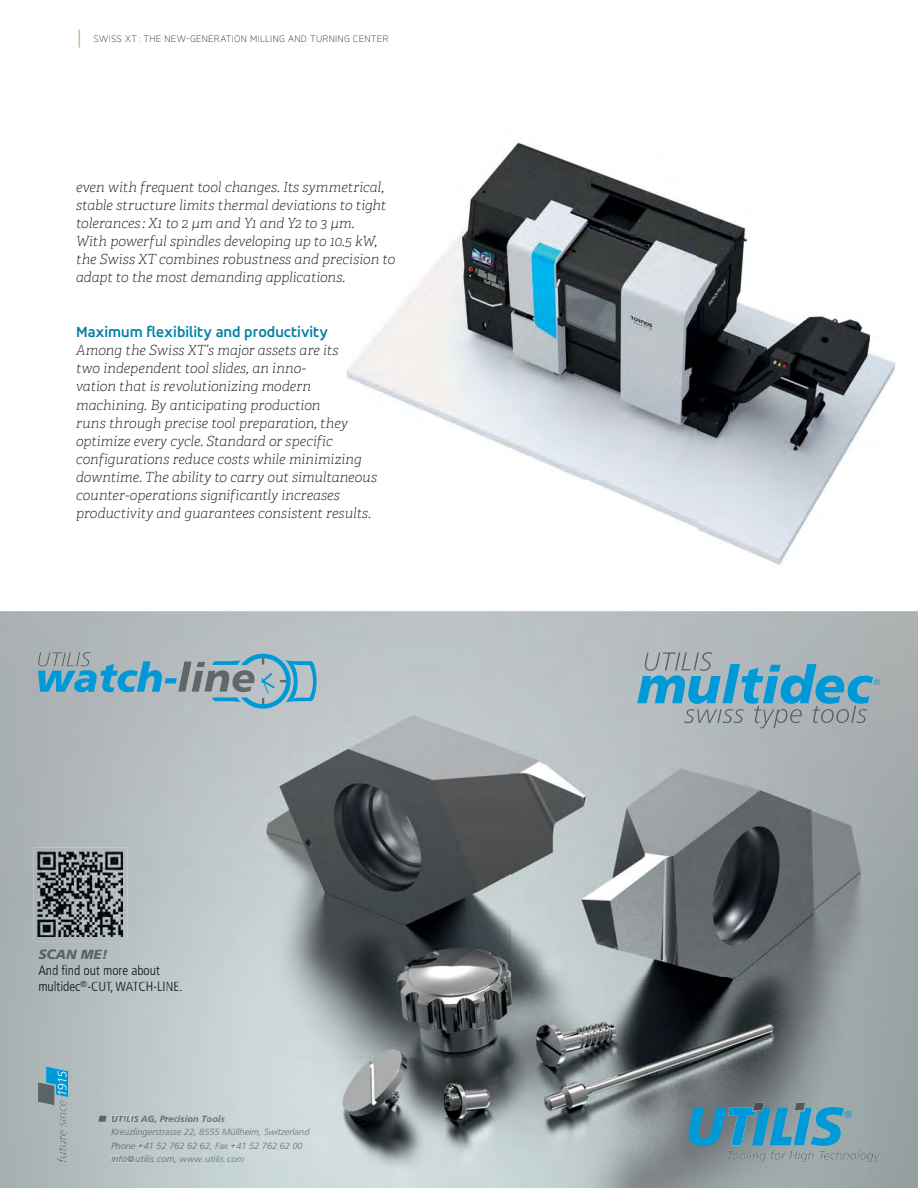
<style>
.page{position:relative;width:918px;height:1188px;background:#fff}
.page>*{position:absolute;margin:0;border:0;box-sizing:border-box;transform-origin:0 0}
.t1{font:300 21px "DIN Pro";color:#aaa869}
.t2{font:700 15.75px "Tornos Accord Alt";color:#007fa4}
.t3{font:italic 100 13.95px/18.1px "Adelle";color:#231f20}
.t4{font:300 condensed 13.5px/16.2px "Frutiger LT Std";color:#0e1013}
.t5{font:100 10.5px "Tornos Accord Alt";letter-spacing:.025em;color:#231f20}
.t6{font:italic 300 9px/13.5px "Frutiger LT Std";color:#606768}
.t7{font:italic 300 9px "Frutiger LT Std";color:#687071}
.t8{font:italic 300 9px "Frutiger LT Std";letter-spacing:.02em;color:#616869}
.t9{font:italic 700 9px "Frutiger LT Std";color:#5e6667}
.s1{font-weight:900;font-style:italic;font-stretch:normal;color:#585f60}
.s2{font-weight:900;font-style:italic;font-stretch:normal;color:#5a6062}
.s3{font-weight:900;font-style:italic;font-stretch:normal;color:#5c6263}
.s4{font-weight:900;font-style:italic;font-stretch:normal;color:#5d6364}
.s5{color:#090c0f}
.s6{color:#090d0f}
.s7{color:#0a0d10}
.s8{color:#0b0e11}
.s9{color:#0c0e11}
.s10{color:#0d0f12}
.s11{color:#0d1012}
.s12{color:#0f1113}
.s13{color:#0f1114}
.s14{color:#101214}
.s15{font-weight:700;color:#616869}
.s16{font-weight:700;color:#62696a}
.s17{font-weight:700;color:#646b6c}
.s18{font-weight:700;color:#646b6d}
.s19{font-weight:700;color:#656c6d}
.s20{font-weight:700;color:#666d6e}
.s21{color:#5e6566}
.s22{color:#616869}
.s23{color:#61696a}
.s24{color:#62696a}
.s25{color:#646b6c}
.s26{color:#646b6d}
.s27{color:#656c6d}
.s28{color:#666d6f}
.s29{color:#676e70}
.s30{color:#686f71}
.s31{color:#687071}
.s32{color:#697072}
.s33{color:#697172}
.s34{color:#6a7173}
.s35{color:#6b7274}
.s36{color:#5e6667}
.s37{color:#606768}
.s38{color:#606869}
.s39{color:#636a6b}
.s40{color:#656d6e}
.s41{color:#606868}
.s42{color:#666e6f}
.s43{color:#697071}
.s44{color:#6a7172}
</style>
<div class="page">
<img style="left:0;top:611px;width:510px;height:262px">
<img style="left:510px;top:611px;width:408px;height:577px">
<div style="left:0;top:873px;width:50px;height:315px;background:#a9b2b3"></div>
<img style="left:102px;top:873px;width:408px;height:315px">
<svg style="left:689px;top:1103px;width:191px;height:59px;background:#6697ab"></svg>
<img style="left:38px;top:1082px;width:8px;height:23px">
<svg style="left:46px;top:1067px;width:22px;height:95px;background:#84aab7"></svg>
<img style="left:684px;top:709px;width:11px;height:14px">
<img style="left:697px;top:709px;width:47px;height:14px">
<img style="left:754px;top:706px;width:8px;height:17px">
<img style="left:760px;top:709px;width:13px;height:20px">
<img style="left:773px;top:709px;width:15px;height:20px">
<img style="left:790px;top:709px;width:12px;height:14px">
<img style="left:812px;top:706px;width:9px;height:17px">
<img style="left:821px;top:709px;width:13px;height:14px">
<img style="left:836px;top:709px;width:13px;height:14px">
<img style="left:851px;top:705px;width:5px;height:18px">
<img style="left:856px;top:709px;width:11px;height:14px">
<svg style="left:637px;top:664px;width:243px;height:40px;background:#5fa8c6"></svg>
<img style="left:645px;top:652px;width:15px;height:19px">
<img style="left:663px;top:652px;width:28px;height:19px">
<img style="left:693px;top:652px;width:20px;height:19px">
<img style="left:38px;top:652px;width:12px;height:9px">
<img style="left:52px;top:652px;width:22px;height:9px">
<img style="left:76px;top:652px;width:15px;height:9px">
<svg style="left:38px;top:661px;width:139px;height:31px;background:#66a9c4"></svg>
<img style="left:178px;top:661px;width:27px;height:31px">
<img style="left:204px;top:670px;width:8px;height:22px">
<svg style="left:212px;top:654px;width:105px;height:55px;background:#88afbf"></svg>
<img style="left:141px;top:1115px;width:84px;height:8px">
<img style="left:111px;top:1129px;width:199px;height:8px">
<svg style="left:111px;top:1156px;width:23px;height:6px"></svg>
<img style="left:136px;top:1156px;width:18px;height:6px">
<img style="left:158px;top:1158px;width:37px;height:6px">
<img style="left:195px;top:1158px;width:15px;height:4px">
<svg style="left:211px;top:1156px;width:15px;height:7px"></svg>
<img style="left:227px;top:1158px;width:17px;height:4px">
<img style="left:111px;top:1142px;width:24px;height:7px">
<img style="left:144px;top:1143px;width:84px;height:7px">
<img style="left:236px;top:1143px;width:67px;height:6px">
<svg style="left:138px;top:1144px;width:6px;height:6px"></svg>
<svg style="left:230px;top:1144px;width:6px;height:6px"></svg>
<svg style="left:98px;top:1115px;width:41px;height:7px"></svg>
<img style="left:38px;top:949px;width:69px;height:10px">
<img style="left:39px;top:965px;width:121px;height:10px">
<img style="left:39px;top:981px;width:41px;height:11px">
<svg style="left:81px;top:981px;width:6px;height:6px"></svg>
<img style="left:88px;top:982px;width:94px;height:11px">
<img style="left:34px;top:848px;width:93px;height:93px">
<img style="left:38px;top:852px;width:85px;height:85px">
<img style="left:346px;top:142px;width:551px;height:423px">
<img style="left:346px;top:181px;width:38px;height:14px">
<img style="left:346px;top:199px;width:40px;height:14px">
<img style="left:346px;top:221px;width:9px;height:9px">
<img style="left:346px;top:235px;width:31px;height:14px">
<img style="left:346px;top:254px;width:49px;height:13px">
<img style="left:346px;top:417px;width:2px;height:14px">
<img style="left:346px;top:453px;width:16px;height:14px">
<img style="left:346px;top:472px;width:31px;height:13px">
<img style="left:346px;top:508px;width:24px;height:14px">
<h1 class="t1" style="left:76px;top:27px;width:8px">|</h1>
<p class="t5" style="left:94px;top:35px;width:296px">SWISS XT: THE NEW-GENERATION MILLING AND TURNING CENTER</p>
<p class="t3" style="left:76px;top:179px;width:321px">even with frequent tool changes. Its symmetrical, stable structure limits thermal deviations to tight tolerances : X1 to 2 µm and Y1 and Y2 to 3 µm.<br>With powerful spindles developing up to 10.5 kW, the Swiss XT combines robustness and precision to adapt to the most demanding applications.</p>
<p class="t2" style="left:76px;top:324px;width:253px">Maximum flexibility and productivity</p>
<p class="t3" style="left:76px;top:343px;width:302px">Among the Swiss XT’s major assets are its<br>two independent tool slides, an inno-<br>vation that is revolutionizing modern machining. By anticipating production<br>runs through precise tool preparation, they optimize every cycle. Standard or specific configurations reduce costs while minimizing downtime. The ability to carry out simultaneous counter-operations significantly increases productivity and guarantees consistent results.</p>
<p class="t4" style="left:38px;top:946px;width:146px"><span class="s1">SC</span><span class="s2">AN</span> <span class="s3">M</span><span class="s4">E!<br></span><span class="s5">An</span><span class="s6">d</span> <span class="s7">fin</span><span class="s8">d</span> <span class="s9">out</span> <span class="s10">more</span> <span class="s11">a</span>bout <span class="s5">mu</span><span class="s7">ltid</span><span class="s8">ec</span><sup>®</sup><span class="s9">-CUT</span><span class="s10">,WA</span>TCH-<span class="s12">LI</span><span class="s13">NE</span><span class="s14">.</span></p>
<p class="t6" style="left:111px;top:1113px;width:200px;text-indent:30px"><span class="s15">AG,</span> <span class="s16">Preci</span><span class="s17">sio</span><span class="s18">n T</span><span class="s19">ool</span><span class="s20">s<br></span><span class="s21">Kre</span>uzling<span class="s22">ers</span><span class="s23">tra</span><span class="s24">sse</span> <span class="s25">22</span><span class="s26">, 8</span><span class="s27">555</span> <span class="s28">Mü</span><span class="s29">llh</span><span class="s30">eim</span><span class="s31">, S</span><span class="s32">wit</span><span class="s33">zer</span><span class="s34">lan</span><span class="s35">d</span></p>
<p class="t8" style="left:111px;top:1155px;width:135px"><span class="s21">inf</span><span class="s36">o@</span><span class="s37">uti</span><span class="s38">lis</span>.com<span class="s24">, w</span><span class="s39">w</span><span class="s26">w.u</span><span class="s27">til</span><span class="s40">is.</span><span class="s28">com</span></p>
<p class="t9" style="left:111px;top:1113px;width:29px;rotate:1deg"><span class="s21">U</span>TI<span class="s37">LI</span><span class="s41">S</span></p>
<p class="t7" style="left:111px;top:1141px;width:193px"><span class="s21">Pho</span><span class="s36">ne</span> <span class="s37">+41</span> <span class="s23">52</span> <span class="s24">762</span> <span class="s25">62</span> <span class="s26">62</span><span class="s40">, F</span><span class="s42">ax</span> <span class="s29">+41</span> 52 762 <span class="s43">62</span> <span class="s44">00</span></p>
</div>
